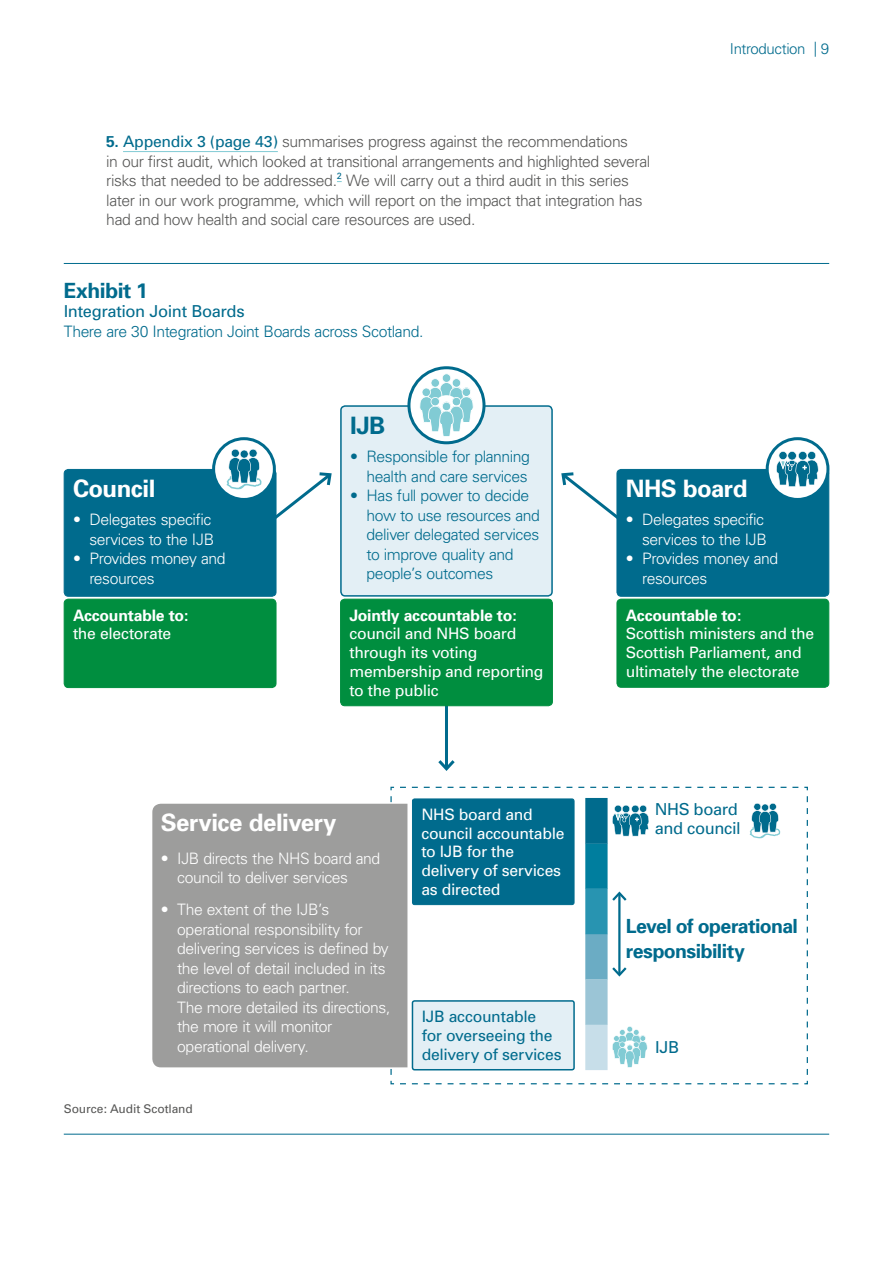
<style>
.page{position:relative;width:893px;height:1263px;background:#fff}
.page>*{position:absolute;margin:0;border:0;box-sizing:border-box;transform-origin:0 0}
.t1{font:700 24px "Univers";letter-spacing:-.02em;color:#fff}
.t2{font:700 24px "Univers";color:#006b8d}
.t3{font:700 21px "Univers";letter-spacing:-.02em;color:#006b8d}
.t4{font:700 19.5px/25.2px "Univers";letter-spacing:-.03em;color:#006b8d}
.t5{font:16.5px "Univers";letter-spacing:-.025em;color:#006b8d}
.t6{font:300 15.75px/19.5px "Univers";letter-spacing:-.03em;color:#fff}
.t7{font:300 15.75px/19.5px "Univers";letter-spacing:-.03em;color:#575756}
.t8{font:15.75px/18.9px "Univers";letter-spacing:-.02em;color:#fff}
.t9{font:300 15.75px/19.5px "Univers";letter-spacing:-.03em;color:#006b8d;text-align:right}
.t10{font:700 15.75px "Univers";letter-spacing:-.015em;color:#fff}
.t11{font:15.75px/18.9px "Univers";letter-spacing:-.02em;color:#006b8d}
.t12{font:300 15px "Univers";letter-spacing:-.025em;color:#006b8d}
.t13{font:12px "Univers";letter-spacing:-.01em;color:#575756}
.t14{font:9px "Univers";color:#006b8d}
.s1{font-weight:700;color:#006b8d}
.s2{font-weight:400;color:#006b8d}
</style>
<div class="page">
<hr style="left:123px;top:151px;width:155px;height:1px;background:#81cbd4">
<hr style="left:64px;top:263px;width:765px;height:1px;background:#006b8d">
<hr style="left:64px;top:1134px;width:765px;height:1px;background:#006b8d">
<hr style="left:445px;top:703px;width:3px;height:66px;background:#006b8d">
<svg style="left:438px;top:760px;width:17px;height:11px"></svg>
<div style="left:617px;top:599px;width:212px;height:88px;background:#008e3f;border-radius:4px"></div>
<div style="left:617px;top:599px;width:212px;height:89px;border:1px solid #008e3f;border-radius:4px"></div>
<div style="left:617px;top:469px;width:212px;height:127px;background:#006b8d;border-radius:4px"></div>
<div style="left:617px;top:469px;width:212px;height:128px;border:1px solid #006b8d;border-radius:4px"></div>
<svg style="left:767px;top:439px;width:61px;height:60px"></svg>
<div style="left:766px;top:437px;width:63px;height:64px;border:3px solid #006b8d;border-radius:50%"></div>
<svg style="left:776px;top:451px;width:43px;height:36px"></svg>
<svg style="left:276px;top:472px;width:56px;height:52px"></svg>
<div style="left:64px;top:599px;width:212px;height:88px;background:#008e3f;border-radius:4px"></div>
<div style="left:64px;top:599px;width:212px;height:89px;border:1px solid #008e3f;border-radius:4px"></div>
<div style="left:64px;top:469px;width:212px;height:127px;background:#006b8d;border-radius:4px"></div>
<div style="left:64px;top:469px;width:212px;height:128px;border:1px solid #006b8d;border-radius:4px"></div>
<svg style="left:214px;top:439px;width:60px;height:60px"></svg>
<div style="left:212px;top:437px;width:64px;height:64px;border:3px solid #006b8d;border-radius:50%"></div>
<svg style="left:226px;top:449px;width:36px;height:40px"></svg>
<div style="left:341px;top:599px;width:211px;height:107px;background:#008e3f;border-radius:4px"></div>
<div style="left:340px;top:599px;width:213px;height:107px;border:1px solid #008e3f;border-radius:4px"></div>
<div style="left:341px;top:406px;width:211px;height:190px;background:#e3eff5;border-radius:4px"></div>
<div style="left:340px;top:405px;width:213px;height:192px;border:2px solid #006b8d;border-radius:4px"></div>
<svg style="left:409px;top:368px;width:75px;height:75px"></svg>
<svg style="left:419px;top:373px;width:55px;height:64px"></svg>
<div style="left:407px;top:366px;width:78px;height:78px;border:3px solid #006b8d;border-radius:50%"></div>
<svg style="left:561px;top:470px;width:64px;height:54px"></svg>
<svg style="left:390px;top:786px;width:418px;height:299px"></svg>
<div style="left:412px;top:799px;width:162px;height:105px;background:#006b8d;border-radius:2px"></div>
<div style="left:412px;top:798px;width:162px;height:107px;border:1px solid #006b8d;border-radius:2px"></div>
<div style="left:412px;top:1001px;width:162px;height:69px;background:#e3eff5;border-radius:2px"></div>
<div style="left:412px;top:1000px;width:163px;height:70px;border:2px solid #006b8d;border-radius:2px"></div>
<div style="left:585px;top:843px;width:23px;height:46px;background:#007e9e;border:3px solid #007e9e"></div>
<div style="left:585px;top:934px;width:23px;height:45px;background:#6bacc4;border:3px solid #6bacc4"></div>
<div style="left:585px;top:1024px;width:23px;height:46px;background:#c7dee9;border:3px solid #c7dee9"></div>
<div style="left:585px;top:798px;width:23px;height:45px;background:#006b8d;border:3px solid #006b8d"></div>
<div style="left:585px;top:888px;width:23px;height:46px;background:#2894b1;border:3px solid #2894b1"></div>
<div style="left:585px;top:979px;width:23px;height:46px;background:#9bc5d6;border:3px solid #9bc5d6"></div>
<svg style="left:612px;top:1026px;width:36px;height:42px"></svg>
<svg style="left:750px;top:803px;width:30px;height:35px"></svg>
<svg style="left:612px;top:805px;width:37px;height:31px"></svg>
<div style="left:152px;top:804px;width:255px;height:263px;background:#9d9d9c"></div>
<hr style="left:618px;top:893px;width:2px;height:82px;background:#006b8d">
<svg style="left:610px;top:890px;width:19px;height:13px"></svg>
<svg style="left:610px;top:965px;width:19px;height:13px"></svg>
<p class="t7" style="left:106px;top:132px;width:545px"><span class="s1">5.</span> <span class="s2">Appendix 3 (page 43)</span> summarises progress against the recommendations<br>in our first audit, which looked at transitional arrangements and highlighted several risks that needed to be addressed.</p>
<p class="t14" style="left:337px;top:170px;width:7px">2</p>
<p class="t7" style="left:106px;top:171px;width:538px;text-indent:240px">We will carry out a third audit in this series later in our work programme, which will report on the impact that integration has had and how health and social care resources are used.</p>
<h2 class="t3" style="left:64px;top:278px;width:86px">Exhibit 1</h2>
<p class="t5" style="left:64px;top:302px;width:182px">Integration Joint Boards</p>
<p class="t9" style="left:64px;top:322px;width:361px">There are 30 Integration Joint Boards across Scotland.</p>
<p class="t12" style="left:730px;top:40px;width:101px">Introduction | 9</p>
<h1 class="t1" style="left:73px;top:474px;width:84px">Council</h1>
<p class="t6" style="left:73px;top:510px;width:143px;text-align:right">• Delegates specific services to the IJB</p>
<p class="t6" style="left:89px;top:549px;width:138px;text-indent:-16px">• Provides money and resources</p>
<p class="t10" style="left:73px;top:605px;width:117px">Accountable to:</p>
<p class="t8" style="left:73px;top:624px;width:100px">the electorate</p>
<h1 class="t2" style="left:350px;top:411px;width:37px">IJB</h1>
<p class="t9" style="left:350px;top:447px;width:181px">• Responsible for planning health and care services</p>
<p class="t9" style="left:366px;top:486px;width:175px;text-align:left;text-indent:-16px">• Has full power to decide how to use resources and deliver delegated services to improve quality and people’s outcomes</p>
<p class="t10" style="left:349px;top:605px;width:169px">Jointly accountable to:</p>
<p class="t8" style="left:349px;top:624px;width:196px">council and NHS board through its voting membership and reporting to the public</p>
<h1 class="t1" style="left:626px;top:474px;width:123px">NHS board</h1>
<p class="t6" style="left:626px;top:510px;width:143px;text-align:right">• Delegates specific services to the IJB</p>
<p class="t6" style="left:642px;top:549px;width:138px;text-indent:-16px">• Provides money and resources</p>
<p class="t10" style="left:626px;top:605px;width:117px">Accountable to:</p>
<p class="t8" style="left:626px;top:624px;width:190px">Scottish ministers and the<br>Scottish Parliament, and ultimately the electorate</p>
<p class="t5" style="left:655px;top:800px;width:85px">NHS board</p>
<p class="t8" style="left:421px;top:805px;width:145px">NHS board and council accountable to IJB for the delivery of services as directed</p>
<h1 class="t1" style="left:161px;top:808px;width:177px">Service delivery</h1>
<p class="t5" style="left:655px;top:818px;width:87px">and council</p>
<p class="t6" style="left:177px;top:848px;width:205px;text-indent:-16px">• IJB directs the NHS board and council to deliver services</p>
<p class="t6" style="left:177px;top:900px;width:215px;text-indent:-16px">• The extent of the IJB’s operational responsibility for delivering services is defined by the level of detail included in its directions to each partner.<br>The more detailed its directions, the more it will monitor operational delivery.</p>
<p class="t4" style="left:626px;top:914px;width:174px">Level of operational responsibility</p>
<p class="t11" style="left:422px;top:1007px;width:141px">IJB accountable<br>for overseeing the delivery of services</p>
<p class="t5" style="left:655px;top:1037px;width:25px">IJB</p>
<p class="t13" style="left:64px;top:1101px;width:131px">Source: Audit Scotland</p>
</div>
